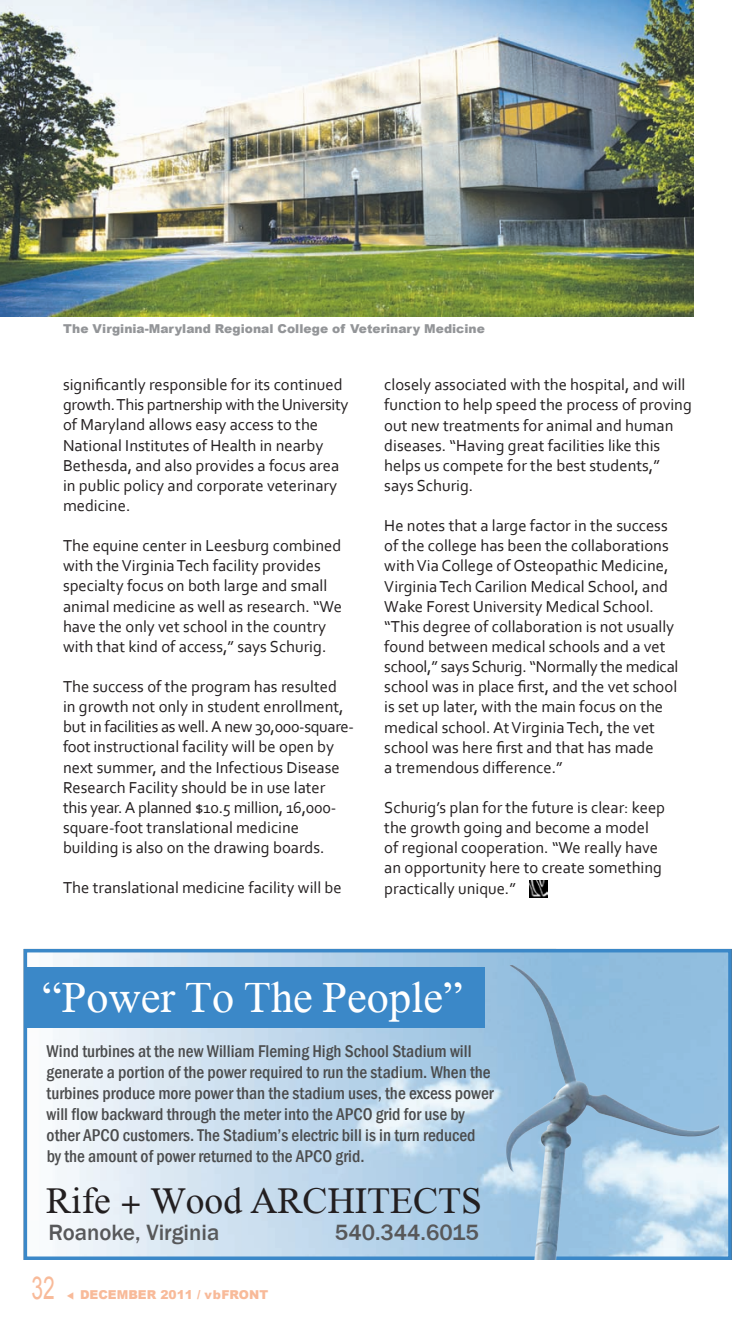
<style>
.page{position:relative;width:756px;height:1323px;background:#fff}
.page>*{position:absolute;margin:0;border:0;box-sizing:border-box;transform-origin:0 0}
.t1{font:44.27px "David";color:#fff}
.t2{font:37.62px "David";color:#231f20}
.t3{font:31.5px "Arial";color:#f8ba99;scale:.67 1}
.t4{font:500 22.75px "Franklin Gothic";color:#57585a}
.t5{font:500 condensed 17.5px/21px "Franklin Gothic";color:#4b4c4d}
.t6{font:16.62px/20.1px "Corbel";color:#231f20}
.t7{font:900 12.25px "Arial";color:#939598}
.t8{font:900 12.25px "Arial";color:#f8ba99}
</style>
<div class="page">
<img style="left:529px;top:880px;width:18px;height:18px">
<img style="left:0;top:0;width:693px;height:316px">
<img style="left:53px;top:954px;width:503px;height:301px">
<div style="left:24px;top:949px;width:708px;height:311px;border:4px solid #3b88c8"></div>
<div style="left:24px;top:967px;width:460px;height:61px;background:#3b88c8"></div>
<img style="left:506px;top:965px;width:213px;height:295px">
<p class="t7" style="left:63px;top:319px;width:423px">The Virginia-Maryland Regional College of Veterinary Medicine</p>
<p class="t6" style="left:63px;top:376px;width:287px">significantly responsible for its continued growth. This partnership with the University of Maryland allows easy access to the National Institutes of Health in nearby Bethesda, and also provides a focus area in public policy and corporate veterinary medicine.</p>
<p class="t6" style="left:63px;top:537px;width:280px">The equine center in Leesburg combined with the Virginia Tech facility provides specialty focus on both large and small animal medicine as well as research. “We have the only vet school in the country with that kind of access,” says Schurig.</p>
<p class="t6" style="left:63px;top:678px;width:293px">The success of the program has resulted<br>in growth not only in student enrollment, but in facilities as well. A new 30,000-square&shy;foot instructional facility will be open by next summer, and the Infectious Disease Research Facility should be in use later this year. A planned $10.5 million, 16,000- square-foot translational medicine building is also on the drawing boards.</p>
<p class="t6" style="left:63px;top:879px;width:280px">The translational medicine facility will be</p>
<p class="t6" style="left:384px;top:376px;width:309px">closely associated with the hospital, and will function to help speed the process of proving out new treatments for animal and human diseases. “Having great facilities like this helps us compete for the best students,” says Schurig.</p>
<p class="t6" style="left:384px;top:517px;width:296px">He notes that a large factor in the success of the college has been the collaborations with Via College of Osteopathic Medicine, Virginia Tech Carilion Medical School, and Wake Forest University Medical School. “This degree of collaboration is not usually found between medical schools and a vet school,” says Schurig. “Normally the medical school was in place first, and the vet school is set up later, with the main focus on the medical school. At Virginia Tech, the vet school was here first and that has made<br>a tremendous difference.”</p>
<p class="t6" style="left:384px;top:799px;width:282px">Schurig’s plan for the future is clear: keep the growth going and become a model of regional cooperation. “We really have an opportunity here to create something practically unique.”</p>
<h1 class="t1" style="left:42px;top:980px;width:422px">“Power To The People”</h1>
<p class="t5" style="left:47px;top:1040px;width:449px">Wind turbines at the new William Fleming High School Stadium will generate a portion of the power required to run the stadium. When the turbines produce more power than the stadium uses, the excess power will flow backward through the meter into the APCO grid for use by other APCO customers. The Stadium’s electric bill is in turn reduced by the amount of power returned to the APCO grid.</p>
<h2 class="t2" style="left:46px;top:1186px;width:437px">Rife + Wood ARCHITECTS</h2>
<h3 class="t4" style="left:49px;top:1219px;width:172px">Roanoke, Virginia</h3>
<h3 class="t4" style="left:335px;top:1219px;width:145px">540.344.6015</h3>
<h3 class="t3" style="left:32px;top:1270px;width:36px">32</h3>
<p class="t8" style="left:67px;top:1285px;width:203px">▼ DECEMBER 2011 / vbFRONT</p>
</div>
